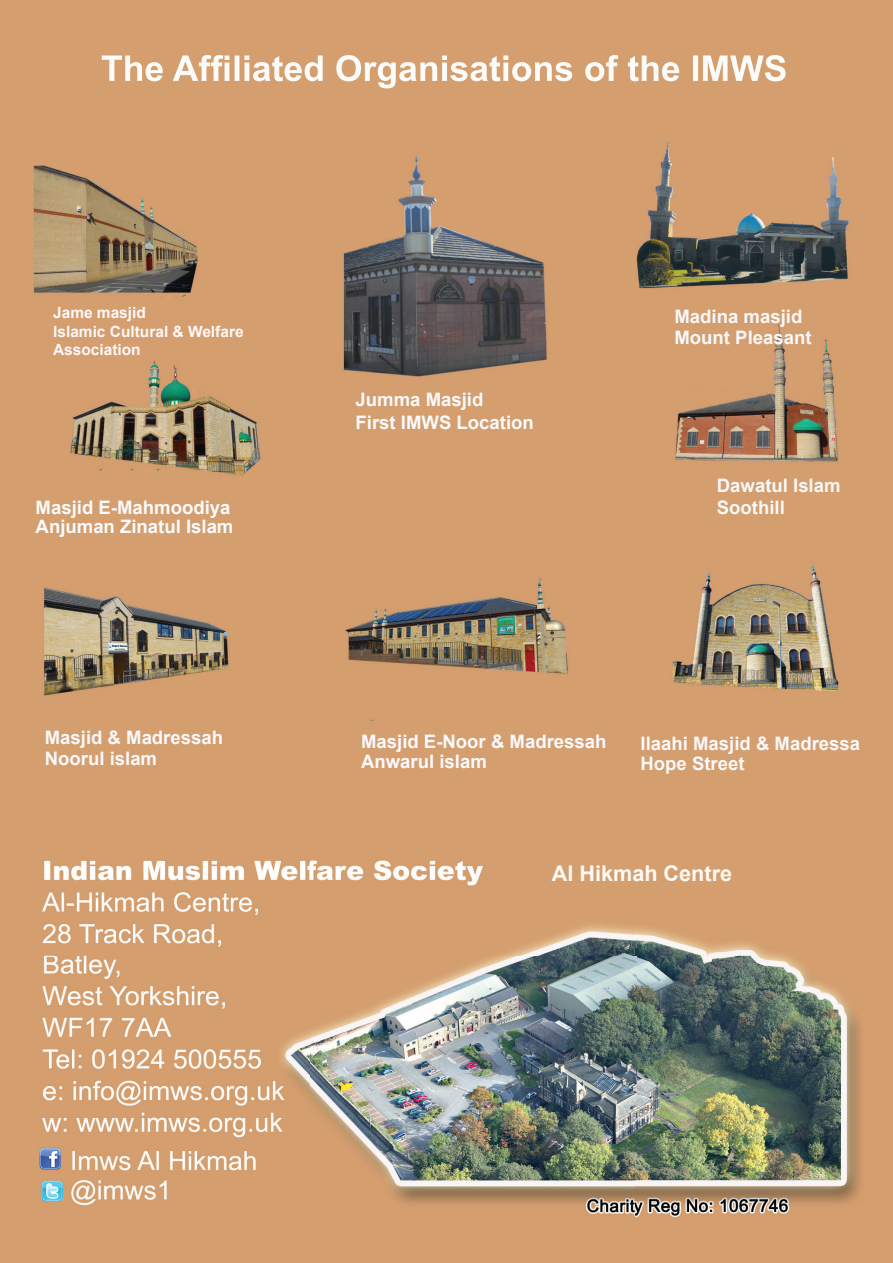
<style>
.page{position:relative;width:893px;height:1263px;background:#fff}
.page>*{position:absolute;margin:0;border:0;box-sizing:border-box;transform-origin:0 0}
.t1{font:700 21.6px "Arial";color:#fbfaf5}
.t2{font:700 18.6px/21.8px "Arial";color:#f8f8fb}
.t3{font:700 18.6px/21.5px "Arial";color:#f8f8f9}
.t4{font:700 18.6px/19.4px "Arial";color:#fbfbfd}
.t5{font:700 18.6px/20.2px "Arial";color:#fbf9fc}
.t6{font:700 18.6px/22.5px "Arial";color:#f9fafc}
.t7{font:700 15.45px/18.5px "Arial";color:#fef8fa}
</style>
<div class="page">
<img style="left:0;top:0;width:893px;height:1263px">
<svg style="left:102px;top:55px;width:684px;height:33px"></svg>
<p class="t7" style="left:53px;top:304px;width:192px">Jame masjid<br>Islamic Cultural &amp; Welfare<br>Association</p>
<p class="t4" style="left:36px;top:498px;width:199px">Masjid E-Mahmoodiya<br>Anjuman Zinatul Islam</p>
<p class="t2" style="left:45px;top:727px;width:180px;line-height:21.3px">Masjid &amp; Madressah<br>Noorul islam</p>
<p class="t6" style="left:356px;top:389px;width:180px">Jumma Masjid<br>First IMWS Location</p>
<p class="t2" style="left:674px;top:306px;width:139px">Madina masjid<br>Mount Pleasant</p>
<p class="t3" style="left:717px;top:475px;width:125px">Dawatul Islam<br>Soothill</p>
<p class="t5" style="left:361px;top:732px;width:247px">Masjid E-Noor &amp; Madressah<br>Anwarul islam</p>
<p class="t3" style="left:640px;top:734px;width:221px;line-height:20.2px">Ilaahi Masjid &amp; Madressa<br>Hope Street</p>
<p class="t1" style="left:552px;top:859px;width:182px">Al Hikmah Centre</p>
</div>
